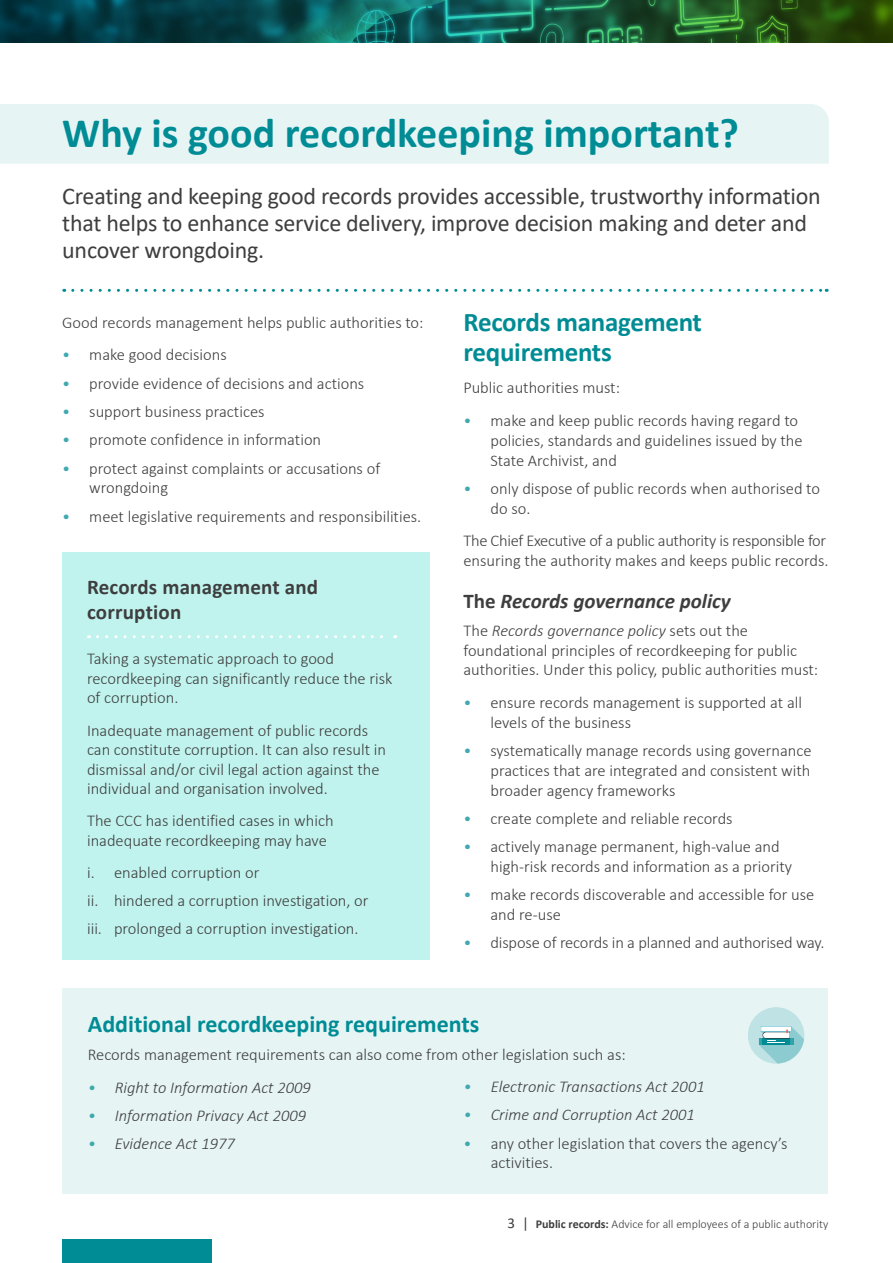
<style>
.page{position:relative;width:893px;height:1263px;background:#fff}
.page>*{position:absolute;margin:0;border:0;box-sizing:border-box;transform-origin:0 0}
.Heading_1{font:700 42px "Calibri";color:#008c95}
.Body_text{font:700 27px/30px "Calibri";letter-spacing:-.01em;color:#008c95}
.Sub_text{font:24px/27px "Calibri";letter-spacing:-.01em;color:#3e3e3f}
.Heading_3{font:700 24px "Calibri";color:#008c95}
.Heading_3-2{font:700 21px/25.2px "Calibri";letter-spacing:.01em;color:#3e3e3f}
.Heading_3-3{font:italic 700 21px "Calibri";color:#3e3e3f}
.Body_text-2{font:300 16.5px/19.8px "Calibri";color:#3e3e3f}
.t1{font:italic 300 16.5px "Calibri";color:#3e3e3f}
.Bullet_list{font:300 16.5px/19.8px "Calibri";letter-spacing:-.02em;color:#3e3e3f}
.t2{font:300 12px "Calibri";color:#3e3e3f}
.s1{color:#40a9af}
.s2{font-style:normal}
.s3{font-style:italic}
.s4{font-weight:400;font-size:15px}
.s5{font-weight:700}
</style>
<div class="page">
<svg style="left:0;top:0;width:893px;height:43px;background:#145442"></svg>
<div style="left:63px;top:1240px;width:149px;height:23px;background:#008c95"></div>
<div style="left:62px;top:988px;width:766px;height:205px;background:#e6f4f4"></div>
<div style="left:0;top:104px;width:829px;height:60px;background:#e6f4f4"></div>
<svg style="left:73px;top:289px;width:754px;height:3px"></svg>
<div style="left:62px;top:552px;width:367px;height:408px;background:#c0f3ed"></div>
<svg style="left:98px;top:635px;width:298px;height:3px"></svg>
<div style="left:748px;top:1007px;width:56px;height:57px;background:#bfe2e4;border-radius:50%"></div>
<svg style="left:759px;top:1026px;width:45px;height:37px"></svg>
<p class="Heading_1" style="left:62px;top:103px;width:678px">Why is good recordkeeping important?</p>
<p class="Sub_text" style="left:62px;top:182px;width:760px">Creating and keeping good records provides accessible, trustworthy information that helps to enhance service delivery, improve decision making and deter and uncover wrongdoing.</p>
<p class="Body_text-2" style="left:62px;top:312px;width:363px">Good records management helps public authorities to:</p>
<p class="Body_text-2" style="left:62px;top:345px;width:166px"><span class="s1">•</span> make good decisions</p>
<p class="Body_text-2" style="left:62px;top:373px;width:304px"><span class="s1">•</span> provide evidence of decisions and actions</p>
<p class="Body_text-2" style="left:62px;top:401px;width:204px"><span class="s1">•</span> support business practices</p>
<p class="Body_text-2" style="left:62px;top:430px;width:260px"><span class="s1">•</span> promote confidence in information</p>
<p class="Body_text-2" style="left:89px;top:458px;width:292px;text-indent:-27px"><span class="s1">•</span> protect against complaints or accusations of wrongdoing</p>
<p class="Body_text-2" style="left:62px;top:506px;width:360px"><span class="s1">•</span> meet legislative requirements and responsibilities.</p>
<p class="Heading_3-2" style="left:87px;top:574px;width:233px">Records management and corruption</p>
<p class="Body_text-2" style="left:87px;top:649px;width:307px">Taking a systematic approach to good recordkeeping can significantly reduce the risk of corruption.</p>
<p class="Body_text-2" style="left:87px;top:720px;width:301px">Inadequate management of public records can constitute corruption. It can also result in dismissal and/or civil legal action against the individual and organisation involved.</p>
<p class="Body_text-2" style="left:87px;top:811px;width:248px">The CCC has identified cases in which inadequate recordkeeping may have</p>
<p class="Body_text-2" style="left:87px;top:862px;width:174px">i. enabled corruption or</p>
<p class="Body_text-2" style="left:87px;top:890px;width:283px">ii. hindered a corruption investigation, or</p>
<p class="Body_text-2" style="left:87px;top:918px;width:273px">iii. prolonged a corruption investigation.</p>
<p class="Body_text" style="left:463px;top:307px;width:240px">Records management requirements</p>
<p class="Body_text-2" style="left:463px;top:378px;width:158px">Public authorities must:</p>
<p class="Body_text-2" style="left:490px;top:410px;width:314px;text-indent:-27px"><span class="s1">•</span> make and keep public records having regard to policies, standards and guidelines issued by the<br>State Archivist, and</p>
<p class="Body_text-2" style="left:490px;top:478px;width:331px;text-indent:-27px"><span class="s1">•</span> only dispose of public records when authorised to do so.</p>
<p class="Bullet_list" style="left:463px;top:531px;width:366px">The Chief Executive of a public authority is responsible for ensuring the authority makes and keeps public records.</p>
<p class="Heading_3-3" style="left:463px;top:586px;width:269px"><span class="s2">The</span> Records governance policy</p>
<p class="Body_text-2" style="left:463px;top:621px;width:356px">The <span class="s3">Records governance policy</span> sets out the foundational principles of recordkeeping for public authorities. Under this policy, public authorities must:</p>
<p class="Body_text-2" style="left:490px;top:692px;width:313px;text-indent:-27px"><span class="s1">•</span> ensure records management is supported at all levels of the business</p>
<p class="Body_text-2" style="left:490px;top:740px;width:323px;text-align:justify;text-indent:-27px"><span class="s1">•</span> systematically manage records using governance practices that are integrated and consistent with broader agency frameworks</p>
<p class="Body_text-2" style="left:463px;top:808px;width:271px"><span class="s1">•</span> create complete and reliable records</p>
<p class="Body_text-2" style="left:490px;top:837px;width:303px;text-indent:-27px"><span class="s1">•</span> actively manage permanent, high-value and high-risk records and information as a priority</p>
<p class="Body_text-2" style="left:490px;top:885px;width:325px;text-indent:-27px"><span class="s1">•</span> make records discoverable and accessible for use and re-use</p>
<p class="Body_text-2" style="left:463px;top:933px;width:362px"><span class="s1">•</span> dispose of records in a planned and authorised way.</p>
<p class="Heading_3" style="left:88px;top:1007px;width:393px">Additional recordkeeping requirements</p>
<p class="Body_text-2" style="left:88px;top:1044px;width:539px">Records management requirements can also come from other legislation such as:</p>
<p class="t1" style="left:88px;top:1077px;width:225px"><span class="s1">•</span> Right to Information Act 2009</p>
<p class="t1" style="left:88px;top:1105px;width:220px"><span class="s1">•</span> Information Privacy Act 2009</p>
<p class="t1" style="left:88px;top:1133px;width:149px"><span class="s1">•</span> Evidence Act 1977</p>
<p class="t1" style="left:464px;top:1076px;width:243px"><span class="s1">•</span> Electronic Transactions Act 2001</p>
<p class="t1" style="left:464px;top:1104px;width:233px"><span class="s1">•</span> Crime and Corruption Act 2001</p>
<p class="Body_text-2" style="left:491px;top:1133px;width:298px;text-indent:-27px"><span class="s1">•</span> any other legislation that covers the agency’s activities.</p>
<p class="t2" style="left:508px;top:1217px;width:322px"><span class="s4">3 |</span> <span class="s5">Public records:</span> Advice for all employees of a public authority</p>
</div>
